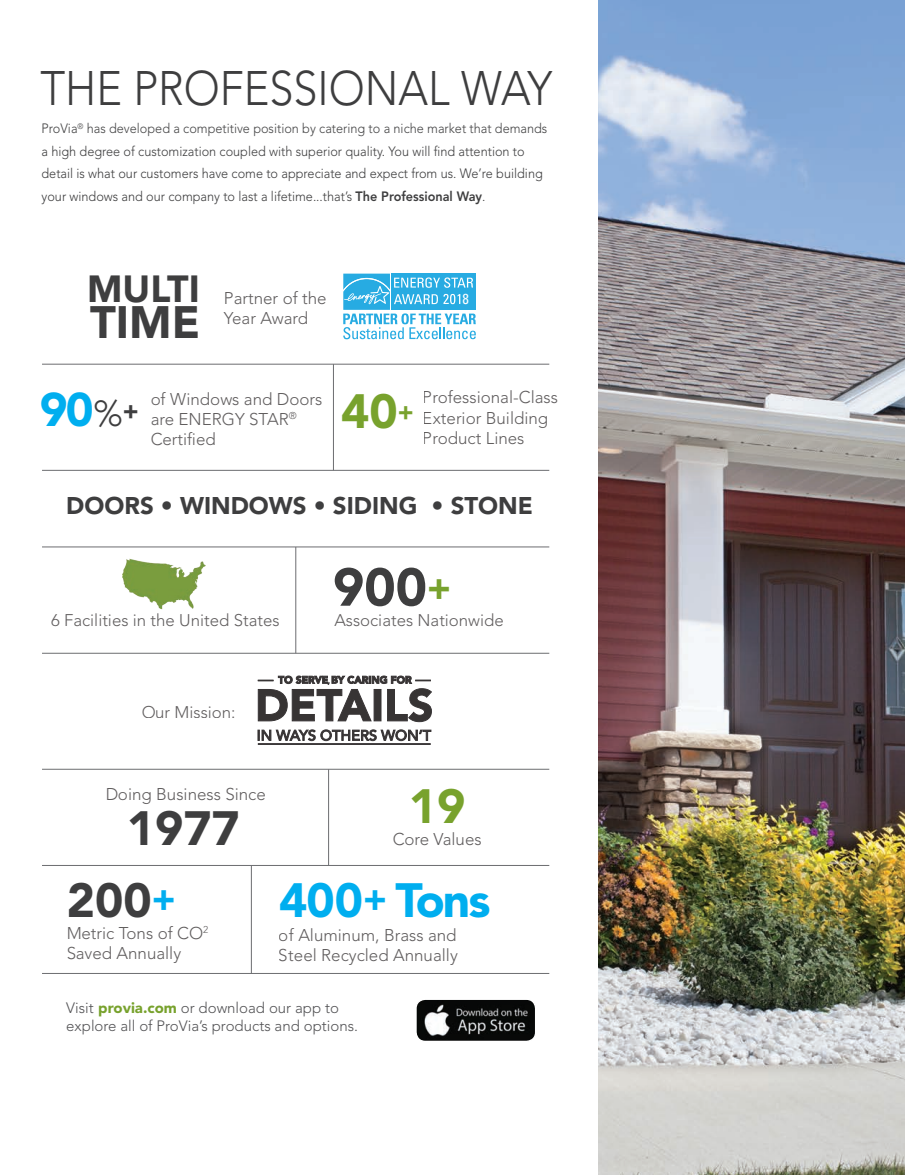
<style>
.page{position:relative;width:905px;height:1175px;background:#fff}
.page>*{position:absolute;margin:0;border:0;box-sizing:border-box;transform-origin:0 0}
.t1{font:900 52.95px "Avenir LT Std";color:#3e3e3f}
.t2{font:300 48px "Avenir LT Std";color:#3e3e3f;scale:.9 1}
.t3{font:900 47.7px "Avenir LT Std";color:#3e3e3f}
.t4{font:900 47.7px "Avenir LT Std";letter-spacing:-.04em;color:#00aeef}
.t5{font:900 47.7px "Avenir LT Std";color:#78a22d}
.t6{font:900 46.95px "Avenir LT Std";color:#00aeef}
.t7{font:900 45px "Avenir LT Std";color:#3e3e3f}
.t8{font:900 37.5px "Avenir LT Std";color:#3e3e3f}
.t9{font:900 24px "Avenir LT Std";color:#3e3e3f}
.t10{font:300 16.95px/20.4px "Avenir LT Std";color:#231f20}
.t11{font:300 16.8px "Avenir LT Std";color:#231f20}
.t12{font:300 15px/18px "Avenir LT Std";color:#535355}
.t13{font:condensed 14.55px "Univers LT";color:#fff}
.t14{font:300 13.5px/22.5px "Avenir LT Std";color:#3e3e3f;scale:.94 1}
.s1{font-weight:800}
.s2{font-weight:300;font-size:36px;color:#3e3e3f}
.s3{font-size:36px;color:#78a22d}
.s4{font-size:36px;color:#00aeef}
.s5{font-size:36px}
.s6{font-weight:900;color:#78a22d}
</style>
<div class="page">
<img style="left:598px;top:0;width:306px;height:1174px">
<hr style="left:328px;top:769px;width:1px;height:96px;background:#6c6d70">
<hr style="left:333px;top:364px;width:1px;height:106px;background:#6c6d70">
<hr style="left:251px;top:865px;width:1px;height:108px;background:#6c6d70">
<hr style="left:295px;top:547px;width:1px;height:106px;background:#6c6d70">
<hr style="left:42px;top:364px;width:507px;height:1px;background:#6c6d70">
<hr style="left:42px;top:470px;width:507px;height:1px;background:#6c6d70">
<hr style="left:42px;top:546px;width:507px;height:1px;background:#6c6d70">
<hr style="left:42px;top:653px;width:507px;height:1px;background:#6c6d70">
<hr style="left:42px;top:769px;width:507px;height:1px;background:#6c6d70">
<hr style="left:42px;top:865px;width:507px;height:1px;background:#6c6d70">
<hr style="left:42px;top:973px;width:507px;height:1px;background:#6c6d70">
<svg style="left:343px;top:274px;width:133px;height:65px"></svg>
<img style="left:417px;top:1000px;width:117px;height:40px">
<div style="left:415px;top:998px;width:121px;height:44px;border:1px solid #fff;border-radius:9px"></div>
<svg style="left:258px;top:729px;width:173px;height:11px"></svg>
<hr style="left:258px;top:743px;width:172px;height:2px;background:#211d1e">
<svg style="left:258px;top:676px;width:173px;height:45px"></svg>
<img style="left:122px;top:558px;width:83px;height:52px">
<h2 class="t2" style="left:40px;top:60px;width:570px">THE PROFESSIONAL WAY</h2>
<p class="t14" style="left:41px;top:117px;width:539px">ProVia<sup>®</sup> has developed a competitive position by catering to a niche market that demands a high degree of customization coupled with superior quality. You will find attention to detail is what our customers have come to appreciate and expect from us. We’re building your windows and our company to last a lifetime...that’s <span class="s1">The Professional Way</span>.</p>
<h3 class="t8" style="left:87px;top:266px;width:114px">MULTI</h3>
<h3 class="t7" style="left:90px;top:295px;width:111px">TIME</h3>
<p class="t10" style="left:224px;top:288px;width:104px">Partner of the<br>Year Award</p>
<p class="t13" style="left:462px;top:290px;width:8px">8</p>
<p class="t10" style="left:150px;top:389px;width:173px">of Windows and Doors are ENERGY STAR<sup>®<br></sup>Certified</p>
<h3 class="t6" style="left:40px;top:381px;width:101px">90<span class="s2">%</span><sup>+</sup></h3>
<h3 class="t5" style="left:341px;top:382px;width:74px">40<sup>+</sup></h3>
<p class="t10" style="left:422px;top:387px;width:137px">Professional-Class<br>Exterior Building<br>Product Lines</p>
<h3 class="t9" style="left:66px;top:491px;width:468px">DOORS <span class="s1">•</span> WINDOWS <span class="s1">•</span> SIDING <span class="s1">•</span> STONE</h3>
<p class="t11" style="left:51px;top:610px;width:230px">6 Facilities in the United States</p>
<p class="t11" style="left:141px;top:702px;width:96px">Our Mission:</p>
<p class="t10" style="left:105px;top:784px;width:162px">Doing Business Since</p>
<h3 class="t3" style="left:127px;top:799px;width:114px">1977</h3>
<h1 class="t1" style="left:333px;top:555px;width:120px">900<span class="s3">+</span></h1>
<p class="t11" style="left:334px;top:610px;width:171px">Associates Nationwide</p>
<h3 class="t5" style="left:409px;top:778px;width:58px">19</h3>
<p class="t10" style="left:392px;top:829px;width:91px">Core Values</p>
<h3 class="t3" style="left:67px;top:871px;width:110px">200<span class="s4">+</span></h3>
<h3 class="t4" style="left:279px;top:871px;width:213px">400<span class="s5">+</span> Tons</h3>
<p class="t10" style="left:66px;top:923px;width:144px">Metric Tons of CO<sup>2<br></sup>Saved Annually</p>
<p class="t10" style="left:279px;top:924px;width:180px">of Aluminum, Brass and<br>Steel Recycled Annually</p>
<p class="t12" style="left:66px;top:999px;width:293px">Visit <span class="s6">provia.com</span> or download our app to explore all of ProVia’s products and options.</p>
</div>
